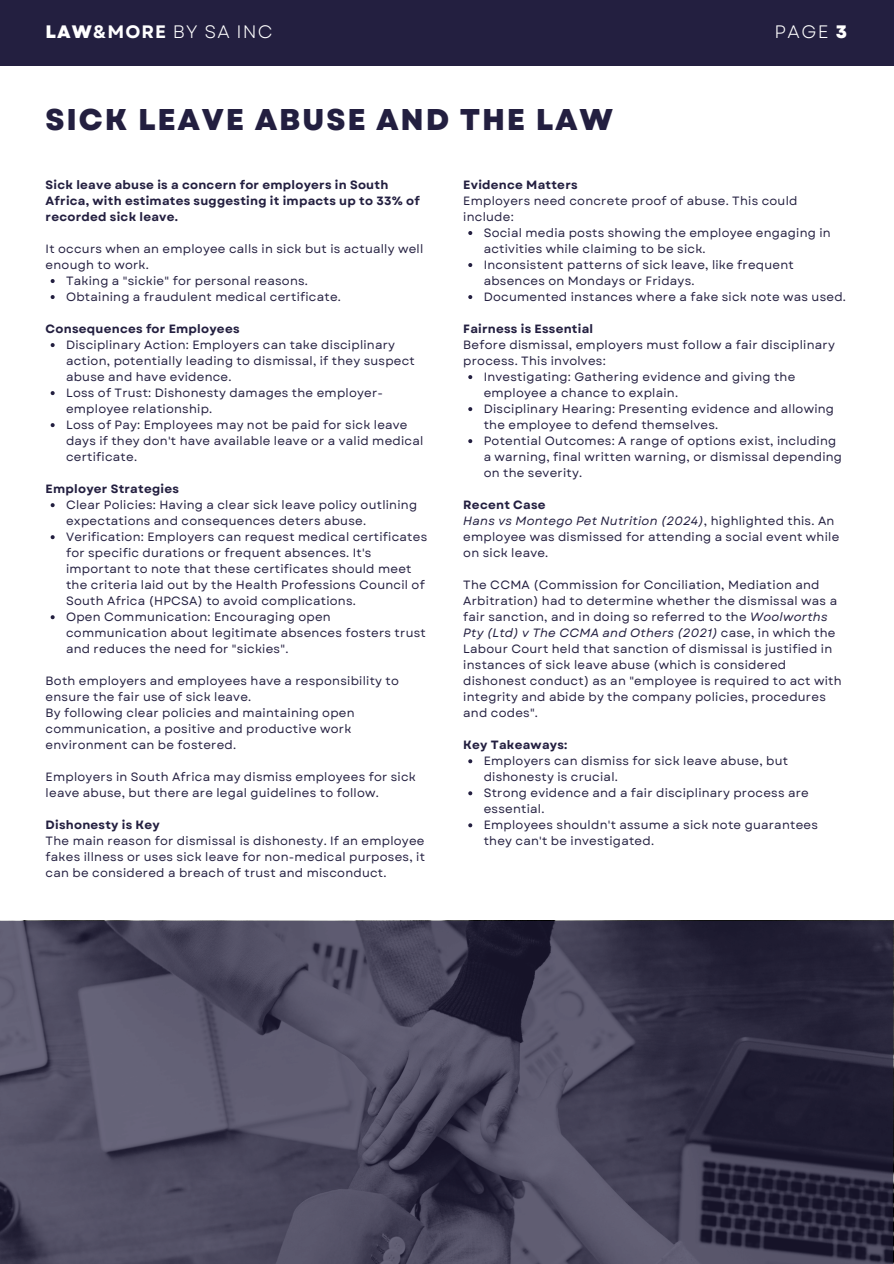
<style>
.page{position:relative;width:894px;height:1264px;background:#fff}
.page>*{position:absolute;margin:0;border:0;box-sizing:border-box;transform-origin:0 0}
.t1{font:800 30px "Garet";letter-spacing:.06em;color:#231f40}
.t2{font:18px "Garet";letter-spacing:.06em;color:#fff}
.t3{font:12px/16px "Garet";letter-spacing:.02em;color:#231f40}
.t4{font:700 12px/16px "Garet";letter-spacing:.02em;color:#231f40}
.s1{font-weight:800}
.s2{font-weight:700}
.s3{font-style:italic}
</style>
<div class="page">
<div style="left:0;top:0;width:893px;height:65px;background:#231f40"></div>
<svg style="left:51px;top:279px;width:4px;height:4px"></svg>
<svg style="left:51px;top:295px;width:4px;height:4px"></svg>
<svg style="left:51px;top:343px;width:4px;height:4px"></svg>
<svg style="left:51px;top:391px;width:4px;height:4px"></svg>
<svg style="left:51px;top:423px;width:4px;height:4px"></svg>
<svg style="left:51px;top:503px;width:4px;height:4px"></svg>
<svg style="left:51px;top:535px;width:4px;height:4px"></svg>
<svg style="left:51px;top:615px;width:4px;height:4px"></svg>
<svg style="left:468px;top:231px;width:4px;height:4px"></svg>
<svg style="left:468px;top:263px;width:4px;height:4px"></svg>
<svg style="left:468px;top:295px;width:4px;height:4px"></svg>
<svg style="left:468px;top:375px;width:4px;height:4px"></svg>
<svg style="left:468px;top:407px;width:4px;height:4px"></svg>
<svg style="left:468px;top:439px;width:4px;height:4px"></svg>
<svg style="left:468px;top:759px;width:4px;height:4px"></svg>
<svg style="left:468px;top:791px;width:4px;height:4px"></svg>
<svg style="left:468px;top:823px;width:4px;height:4px"></svg>
<svg style="left:0;top:920px;width:892px;height:343px;background:#444257"></svg>
<p class="t2" style="left:46px;top:18px;width:228px"><span class="s1">LAW</span><span class="s2">&amp;MORE</span> BY SA INC</p>
<p class="t2" style="left:774px;top:18px;width:74px">PAGE <span class="s1">3</span></p>
<h2 class="t1" style="left:46px;top:98px;width:569px">SICK LEAVE ABUSE AND THE LAW</h2>
<h1 class="t4" style="left:46px;top:177px;width:375px">Sick leave abuse is a concern for employers in South<br>Africa, with estimates suggesting it impacts up to 33% of recorded sick leave.</h1>
<h3 class="t3" style="left:46px;top:241px;width:379px">It occurs when an employee calls in sick but is actually well enough to work.</h3>
<p class="t3" style="left:66px;top:273px;width:243px">Taking a "sickie" for personal reasons.</p>
<p class="t3" style="left:66px;top:289px;width:276px">Obtaining a fraudulent medical certificate.</p>
<p class="t4" style="left:46px;top:321px;width:195px">Consequences for Employees</p>
<h3 class="t3" style="left:66px;top:337px;width:350px">Disciplinary Action: Employers can take disciplinary action, potentially leading to dismissal, if they suspect abuse and have evidence.</h3>
<p class="t3" style="left:66px;top:385px;width:318px">Loss of Trust: Dishonesty damages the employer&shy;employee relationship.</p>
<p class="t3" style="left:66px;top:417px;width:359px">Loss of Pay: Employees may not be paid for sick leave days if they don't have available leave or a valid medical certificate.</p>
<p class="t4" style="left:46px;top:481px;width:135px">Employer Strategies</p>
<h3 class="t3" style="left:66px;top:497px;width:352px">Clear Policies: Having a clear sick leave policy outlining expectations and consequences deters abuse.</h3>
<p class="t3" style="left:66px;top:529px;width:362px">Verification: Employers can request medical certificates for specific durations or frequent absences. It's important to note that these certificates should meet the criteria laid out by the Health Professions Council of South Africa (HPCSA) to avoid complications.</p>
<p class="t3" style="left:66px;top:609px;width:361px">Open Communication: Encouraging open communication about legitimate absences fosters trust and reduces the need for "sickies".</p>
<p class="t3" style="left:46px;top:673px;width:355px">Both employers and employees have a responsibility to ensure the fair use of sick leave.</p>
<p class="t3" style="left:46px;top:705px;width:310px">By following clear policies and maintaining open communication, a positive and productive work environment can be fostered.</p>
<p class="t3" style="left:46px;top:769px;width:372px">Employers in South Africa may dismiss employees for sick leave abuse, but there are legal guidelines to follow.</p>
<p class="t4" style="left:46px;top:817px;width:116px">Dishonesty is Key</p>
<p class="t3" style="left:46px;top:833px;width:381px;text-align:justify">The main reason for dismissal is dishonesty. If an employee fakes illness or uses sick leave for non-medical purposes, it can be considered a breach of trust and misconduct.</p>
<p class="t4" style="left:463px;top:177px;width:116px">Evidence Matters</p>
<p class="t3" style="left:463px;top:193px;width:335px">Employers need concrete proof of abuse. This could include:</p>
<p class="t3" style="left:483px;top:225px;width:348px">Social media posts showing the employee engaging in activities while claiming to be sick.</p>
<p class="t3" style="left:483px;top:257px;width:311px">Inconsistent patterns of sick leave, like frequent absences on Mondays or Fridays.</p>
<p class="t3" style="left:483px;top:289px;width:364px">Documented instances where a fake sick note was used.</p>
<p class="t4" style="left:463px;top:321px;width:131px">Fairness is Essential</p>
<p class="t3" style="left:463px;top:337px;width:373px">Before dismissal, employers must follow a fair disciplinary process. This involves:</p>
<p class="t3" style="left:483px;top:369px;width:313px">Investigating: Gathering evidence and giving the employee a chance to explain.</p>
<p class="t3" style="left:483px;top:401px;width:352px">Disciplinary Hearing: Presenting evidence and allowing the employee to defend themselves.</p>
<p class="t3" style="left:483px;top:433px;width:360px">Potential Outcomes: A range of options exist, including a warning, final written warning, or dismissal depending on the severity.</p>
<p class="t4" style="left:463px;top:497px;width:84px">Recent Case</p>
<p class="t3" style="left:463px;top:513px;width:377px"><span class="s3">Hans vs Montego Pet Nutrition (2024)</span>, highlighted this. An employee was dismissed for attending a social event while on sick leave.</p>
<p class="t3" style="left:463px;top:577px;width:380px">The CCMA (Commission for Conciliation, Mediation and Arbitration) had to determine whether the dismissal was a fair sanction, and in doing so referred to the <span class="s3">Woolworths Pty (Ltd) v The CCMA and Others (2021)</span> case, in which the Labour Court held that sanction of dismissal is justified in instances of sick leave abuse (which is considered dishonest conduct) as an "employee is required to act with integrity and abide by the company policies, procedures and codes".</p>
<p class="t4" style="left:463px;top:737px;width:106px">Key Takeaways:</p>
<h3 class="t3" style="left:483px;top:753px;width:306px">Employers can dismiss for sick leave abuse, but dishonesty is crucial.</h3>
<p class="t3" style="left:483px;top:785px;width:326px">Strong evidence and a fair disciplinary process are essential.</p>
<p class="t3" style="left:483px;top:817px;width:336px">Employees shouldn't assume a sick note guarantees they can't be investigated.</p>
</div>
